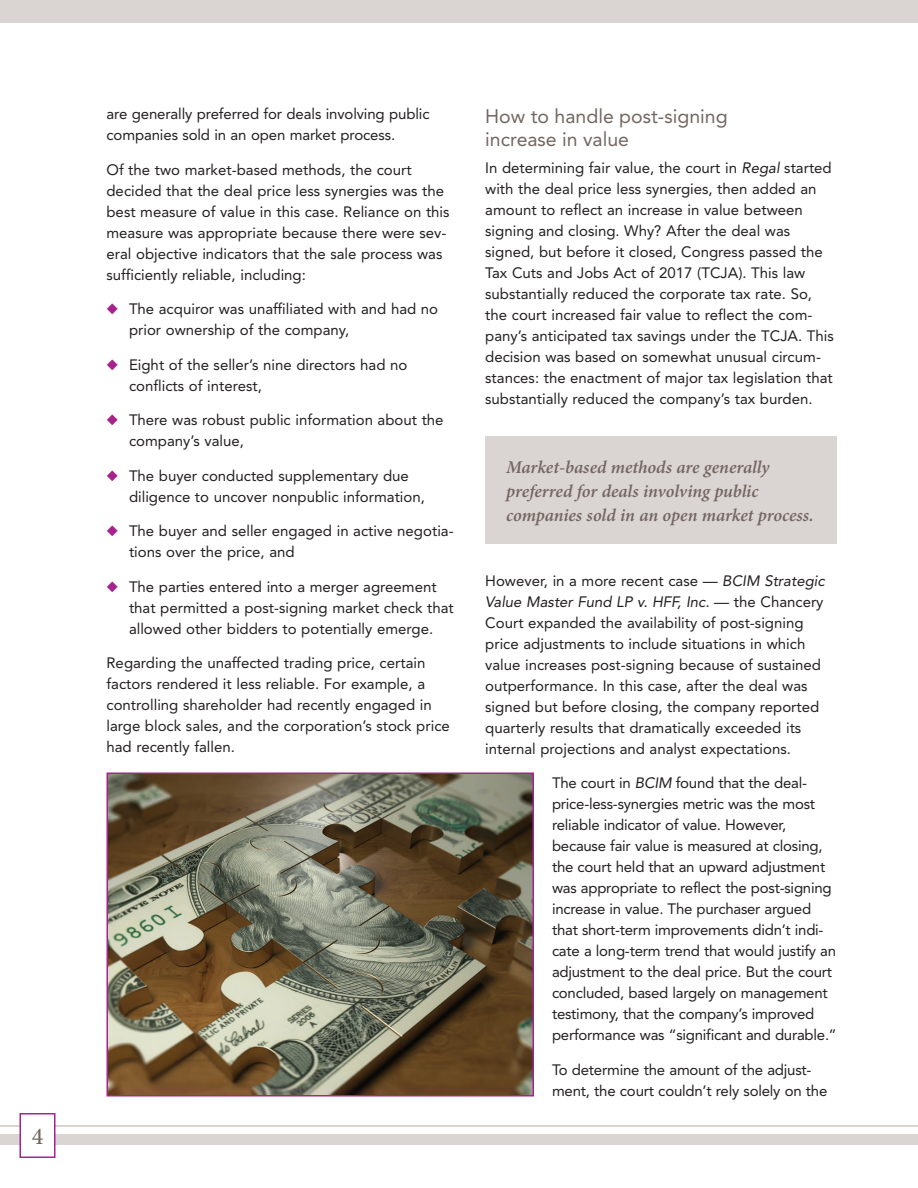
<style>
.page{position:relative;width:918px;height:1188px;background:#fff}
.page>*{position:absolute;margin:0;border:0;box-sizing:border-box;transform-origin:0 0}
.t1{font:500 24px "Minion Pro";color:#736661}
.t2{font:19.5px/23.4px "Avenir LT Std";color:#736661}
.t3{font:italic 600 18px/24px "Minion Pro";letter-spacing:-.005em;color:#736661}
.t4{font:15px/21px "Avenir LT Std";color:#231f20}
.s1{color:#a6228c}
.s2{font-style:italic}
</style>
<div class="page">
<div style="left:0;top:1134px;width:918px;height:10px;background:#dad4d2"></div>
<div style="left:0;top:0;width:918px;height:22px;background:#dad4d2"></div>
<hr style="left:0;top:1125px;width:918px;height:1px;background:#dad4d2">
<div style="left:20px;top:1114px;width:35px;height:43px;background:#fff"></div>
<div style="left:20px;top:1113px;width:36px;height:45px;border:2px solid #a6228c"></div>
<img style="left:109px;top:775px;width:422px;height:318px">
<div style="left:106px;top:772px;width:428px;height:324px;border:2px solid #a6228c"></div>
<div style="left:485px;top:436px;width:352px;height:108px;background:#dad4d2"></div>
<h1 class="t1" style="left:32px;top:1122px;width:13px">4</h1>
<p class="t4" style="left:106px;top:104px;width:325px">are generally preferred for deals involving public companies sold in an open market process.</p>
<p class="t4" style="left:106px;top:159px;width:345px">Of the two market-based methods, the court decided that the deal price less synergies was the best measure of value in this case. Reliance on this measure was appropriate because there were sev&shy;eral objective indicators that the sale process was sufficiently reliable, including:</p>
<p class="t4" style="left:129px;top:299px;width:311px;text-indent:-22px"><span class="s1">◆</span> The acquiror was unaffiliated with and had no prior ownership of the company,</p>
<p class="t4" style="left:129px;top:354px;width:280px;text-indent:-22px"><span class="s1">◆</span> Eight of the seller’s nine directors had no conflicts of interest,</p>
<p class="t4" style="left:129px;top:410px;width:316px;text-indent:-22px"><span class="s1">◆</span> There was robust public information about the company’s value,</p>
<p class="t4" style="left:129px;top:465px;width:298px;text-indent:-22px"><span class="s1">◆</span> The buyer conducted supplementary due diligence to uncover nonpublic information,</p>
<p class="t4" style="left:129px;top:521px;width:326px;text-indent:-22px"><span class="s1">◆</span> The buyer and seller engaged in active negotia&shy;tions over the price, and</p>
<p class="t4" style="left:129px;top:576px;width:326px;text-indent:-22px"><span class="s1">◆</span> The parties entered into a merger agreement that permitted a post-signing market check that allowed other bidders to potentially emerge.</p>
<p class="t4" style="left:106px;top:653px;width:345px">Regarding the unaffected trading price, certain factors rendered it less reliable. For example, a controlling shareholder had recently engaged in large block sales, and the corporation’s stock price had recently fallen.</p>
<h2 class="t2" style="left:485px;top:104px;width:244px">How to handle post-signing increase in value</h2>
<p class="t4" style="left:485px;top:158px;width:350px">In determining fair value, the court in <span class="s2">Regal</span> started with the deal price less synergies, then added an amount to reflect an increase in value between signing and closing. Why? After the deal was signed, but before it closed, Congress passed the Tax Cuts and Jobs Act of 2017 (TCJA). This law substantially reduced the corporate tax rate. So, the court increased fair value to reflect the com&shy;pany’s anticipated tax savings under the TCJA. This decision was based on somewhat unusual circum&shy;stances: the enactment of major tax legislation that substantially reduced the company’s tax burden.</p>
<p class="t3" style="left:506px;top:456px;width:309px">Market-based methods are generally preferred for deals involving public companies sold in an open market process.</p>
<p class="t4" style="left:485px;top:570px;width:341px">However, in a more recent case — <span class="s2">BCIM Strategic Value Master Fund LP v. HFF, Inc.</span> — the Chancery Court expanded the availability of post-signing price adjustments to include situations in which value increases post-signing because of sustained outperformance. In this case, after the deal was signed but before closing, the company reported quarterly results that dramatically exceeded its internal projections and analyst expectations.</p>
<p class="t4" style="left:552px;top:773px;width:286px">The court in <span class="s2">BCIM</span> found that the deal&shy;price-less-synergies metric was the most reliable indicator of value. However, because fair value is measured at closing, the court held that an upward adjustment was appropriate to reflect the post-signing increase in value. The purchaser argued that short-term improvements didn’t indi&shy;cate a long-term trend that would justify an adjustment to the deal price. But the court concluded, based largely on management testimony, that the company’s improved performance was “significant and durable.”</p>
<p class="t4" style="left:552px;top:1059px;width:277px">To determine the amount of the adjust&shy;ment, the court couldn’t rely solely on the</p>
</div>
